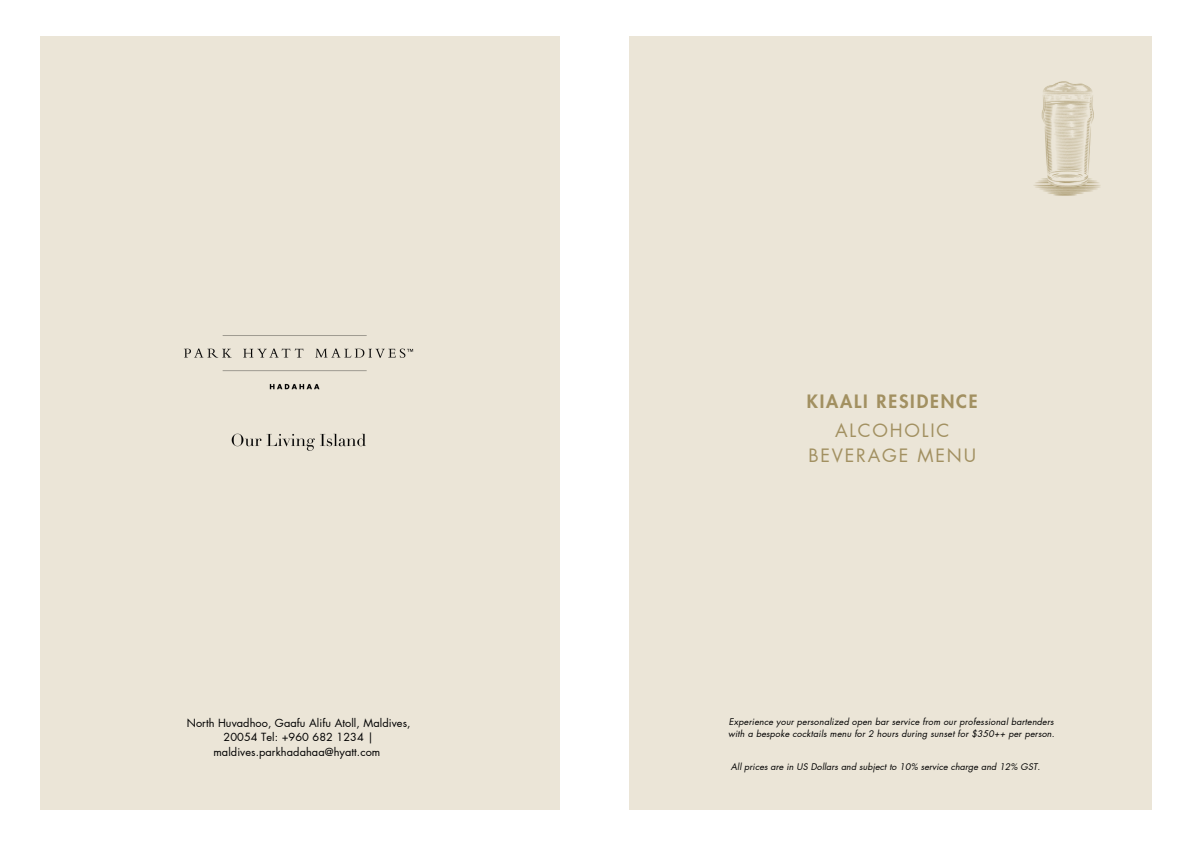
<style>
.page{position:relative;width:1191px;height:843px;background:#fff}
.page>*{position:absolute;margin:0;border:0;box-sizing:border-box;transform-origin:0 0}
.t1{font:800 18px/29.2px "Futura LT Pro";letter-spacing:.1em;color:#a29061;text-align:center}
.t2{font:18px "Futura LT Pro";letter-spacing:.1em;color:#a29061}
.t3{font:11px/14.2px "Futura LT Pro";letter-spacing:.005em;color:#000;text-align:center}
.t4{font:italic 9px "Futura LT Pro";letter-spacing:.015em;color:#000}
.s1{font-weight:400}
</style>
<div class="page">
<div style="left:40px;top:37px;width:519px;height:773px;background:#ebe5d7"></div>
<div style="left:629px;top:37px;width:522px;height:773px;background:#ebe5d7"></div>
<img style="left:1033px;top:37px;width:119px;height:204px">
<img style="left:184px;top:335px;width:230px;height:116px">
<p class="t3" style="left:187px;top:716px;width:225px">North Huvadhoo, Gaafu Alifu Atoll, Maldives,<br>20054 Tel: +960 682 1234 | maldives.parkhadahaa@hyatt.com</p>
<p class="t1" style="left:806px;top:387px;width:172px">KIAALI RESIDENCE<br><span class="s1">ALCOHOLIC</span></p>
<p class="t2" style="left:808px;top:446px;width:169px">BEVERAGE MENU</p>
<h2 class="t4" style="left:729px;top:717px;width:326px">Experience your personalized open bar service from our professional bartenders</h2>
<h1 class="t4" style="left:728px;top:729px;width:328px">with a bespoke cocktails menu for 2 hours during sunset for $350++ per person.</h1>
<p class="t4" style="left:730px;top:762px;width:311px">All prices are in US Dollars and subject to 10% service charge and 12% GST.</p>
</div>
